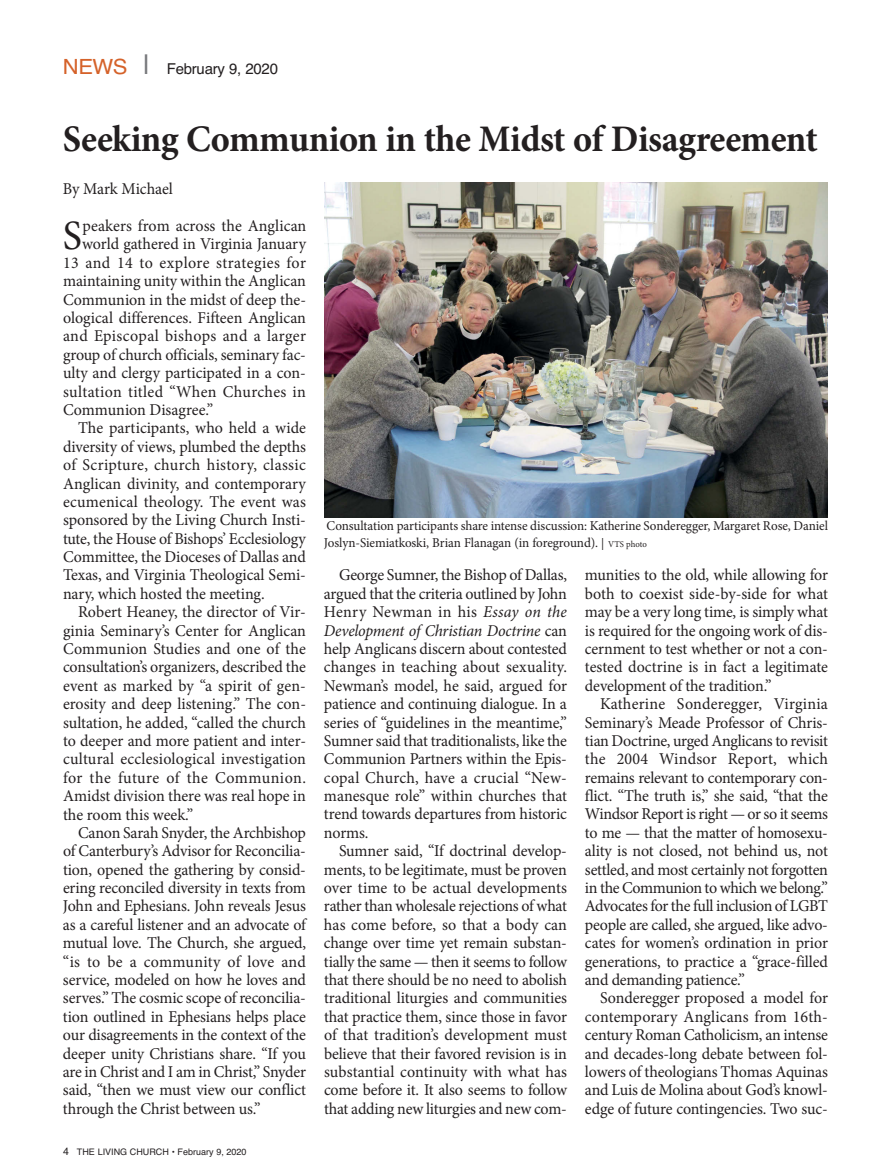
<style>
.page{position:relative;width:891px;height:1175px;background:#fff}
.page>*{position:absolute;margin:0;border:0;box-sizing:border-box;transform-origin:0 0}
.t1{font:41.7px "Minion Pro";color:#231f20}
.t2{font:700 37.5px "Minion Pro";letter-spacing:-.015em;color:#231f20}
.t3{font:16.5px/18.5px "Minion Pro";letter-spacing:-.005em;color:#231f20;text-align:justify}
.t4{font:16.5px "Minion Pro";letter-spacing:.02em;color:#231f20}
.t5{font:16.5px "Minion Pro";letter-spacing:.015em;color:#231f20}
.t6{font:16.5px "Minion Pro";letter-spacing:.025em;color:#231f20}
.t7{font:15px "Helvetica";letter-spacing:-.015em;color:#231f20}
.t8{font:13.5px/17.2px "Minion Pro";letter-spacing:-.005em;color:#231f20}
.t9{font:9px "Helvetica";color:#231f20}
.s1{font-size:21px;color:#d5622a}
.s2{font-size:27px;color:#77787b}
.s3{font-size:10.5px}
.s4{font-size:12px}
.s5{font-size:9px}
.s6{font-style:italic}
</style>
<div class="page">
<img style="left:324px;top:182px;width:504px;height:335px">
<p class="t7" style="left:63px;top:60px;width:217px"><span class="s1">news</span> <span class="s2">|</span> February 9, 2020</p>
<h2 class="t2" style="left:63px;top:125px;width:756px">Seeking Communion in the Midst of Disagreement</h2>
<p class="t3" style="left:63px;top:181px;width:111px">By Mark Michael</p>
<h1 class="t1" style="left:63px;top:220px;width:21px">s</h1>
<p class="t3" style="left:83px;top:218px;width:225px">peakers from across the Anglican</p>
<p class="t3" style="left:82px;top:236px;width:225px">world gathered in Virginia January</p>
<p class="t6" style="left:63px;top:256px;width:245px">13 and 14 to explore strategies for</p>
<p class="t3" style="left:63px;top:273px;width:245px">maintaining unity within the Anglican</p>
<p class="t3" style="left:63px;top:291px;width:245px">Communion in the midst of deep the-</p>
<p class="t3" style="left:63px;top:310px;width:245px">ological differences. Fifteen Anglican</p>
<p class="t4" style="left:63px;top:330px;width:245px">and episcopal bishops and a larger</p>
<p class="t3" style="left:63px;top:347px;width:244px">group of church officials, seminary fac-</p>
<p class="t3" style="left:63px;top:365px;width:245px">ulty and clergy participated in a con-</p>
<p class="t4" style="left:63px;top:385px;width:245px">sultation titled “when Churches in</p>
<p class="t3" style="left:63px;top:402px;width:152px">Communion Disagree.”</p>
<p class="t3" style="left:78px;top:420px;width:229px">The participants, who held a wide</p>
<p class="t3" style="left:63px;top:439px;width:245px">diversity of views, plumbed the depths</p>
<p class="t4" style="left:63px;top:458px;width:245px">of scripture, church history, classic</p>
<p class="t3" style="left:63px;top:475px;width:244px">Anglican divinity, and contemporary</p>
<p class="t3" style="left:63px;top:494px;width:244px">ecumenical theology. The event was</p>
<p class="t3" style="left:63px;top:512px;width:245px">sponsored by the Living Church Insti-</p>
<p class="t3" style="left:63px;top:530px;width:244px">tute, the House of Bishops’ ecclesiology</p>
<p class="t3" style="left:63px;top:549px;width:245px">Committee, the Dioceses of Dallas and</p>
<p class="t3" style="left:63px;top:567px;width:245px">Texas, and Virginia Theological semi-</p>
<p class="t3" style="left:63px;top:586px;width:203px">nary, which hosted the meeting.</p>
<p class="t3" style="left:78px;top:604px;width:230px">Robert Heaney, the director of Vir-</p>
<p class="t3" style="left:63px;top:622px;width:245px">ginia seminary’s Center for Anglican</p>
<p class="t3" style="left:63px;top:641px;width:245px">Communion studies and one of the</p>
<p class="t3" style="left:63px;top:659px;width:244px">consultation’s organizers, described the</p>
<p class="t3" style="left:63px;top:677px;width:244px">event as marked by “a spirit of gen-</p>
<p class="t3" style="left:63px;top:696px;width:245px">erosity and deep listening.” The con-</p>
<p class="t3" style="left:63px;top:714px;width:245px">sultation, he added, “called the church</p>
<p class="t3" style="left:63px;top:733px;width:245px">to deeper and more patient and inter-</p>
<p class="t5" style="left:63px;top:752px;width:245px">cultural ecclesiological investigation</p>
<p class="t6" style="left:63px;top:771px;width:245px">for the future of the Communion.</p>
<p class="t3" style="left:63px;top:788px;width:245px">Amidst division there was real hope in</p>
<p class="t3" style="left:63px;top:806px;width:132px">the room this week.”</p>
<p class="t3" style="left:78px;top:825px;width:229px">Canon sarah snyder, the Archbishop</p>
<p class="t3" style="left:63px;top:843px;width:245px">of Canterbury’s Advisor for Reconcilia-</p>
<p class="t3" style="left:63px;top:861px;width:244px">tion, opened the gathering by consid-</p>
<p class="t3" style="left:63px;top:880px;width:244px">ering reconciled diversity in texts from</p>
<p class="t3" style="left:63px;top:898px;width:244px">John and ephesians. John reveals Jesus</p>
<p class="t3" style="left:63px;top:916px;width:244px">as a careful listener and an advocate of</p>
<p class="t3" style="left:63px;top:935px;width:245px">mutual love. The Church, she argued,</p>
<p class="t5" style="left:63px;top:955px;width:244px">“is to be a community of love and</p>
<p class="t3" style="left:63px;top:972px;width:244px">service, modeled on how he loves and</p>
<p class="t3" style="left:63px;top:990px;width:245px">serves.” The cosmic scope of reconcilia-</p>
<p class="t3" style="left:63px;top:1008px;width:244px">tion outlined in ephesians helps place</p>
<p class="t3" style="left:63px;top:1027px;width:245px">our disagreements in the context of the</p>
<p class="t3" style="left:63px;top:1045px;width:244px">deeper unity Christians share. “If you</p>
<p class="t3" style="left:63px;top:1063px;width:245px">are in Christ and I am in Christ,” snyder</p>
<p class="t3" style="left:63px;top:1082px;width:244px">said, “then we must view our conflict</p>
<p class="t3" style="left:63px;top:1100px;width:199px">through the Christ between us.”</p>
<p class="t9" style="left:63px;top:1146px;width:185px"><span class="s3">4</span> THe LIVInG CHURCH • February 9, 2020</p>
<p class="t8" style="left:324px;top:518px;width:505px">Consultation participants share intense discussion: Katherine sonderegger, Margaret Rose, Daniel<br>Joslyn-siemiatkoski, Brian Flanagan (in foreground). <span class="s4">|</span> <span class="s5">VTs photo</span></p>
<p class="t3" style="left:324px;top:567px;width:245px;text-indent:15px">George sumner, the Bishop of Dallas, argued that the criteria outlined by John Henry newman in his <span class="s6">Essay on the Development of Christian Doctrine</span> can help Anglicans discern about contested changes in teaching about sexuality. newman’s model, he said, argued for patience and continuing dialogue. In a series of “guidelines in the meantime,” sumner said that traditionalists, like the Communion Partners within the epis&shy;copal Church, have a crucial “new&shy;manesque role” within churches that trend towards departures from historic norms.</p>
<p class="t3" style="left:324px;top:843px;width:245px;text-indent:15px">sumner said, “If doctrinal develop&shy;ments, to be legitimate, must be proven over time to be actual developments rather than wholesale rejections of what has come before, so that a body can change over time yet remain substan&shy;tially the same — then it seems to follow that there should be no need to abolish traditional liturgies and communities that practice them, since those in favor of that tradition’s development must believe that their favored revision is in substantial continuity with what has come before it. It also seems to follow that adding new liturgies and new com-</p>
<p class="t3" style="left:585px;top:567px;width:245px">munities to the old, while allowing for both to coexist side-by-side for what may be a very long time, is simply what is required for the ongoing work of dis&shy;cernment to test whether or not a con&shy;tested doctrine is in fact a legitimate development of the tradition.”</p>
<p class="t3" style="left:585px;top:696px;width:245px;text-indent:15px">Katherine sonderegger, Virginia seminary’s Meade Professor of Chris&shy;tian Doctrine, urged Anglicans to revisit the 2004 windsor Report, which remains relevant to contemporary con&shy;flict. “The truth is,” she said, “that the windsor Report is right — or so it seems to me — that the matter of homosexu&shy;ality is not closed, not behind us, not settled, and most certainly not forgotten in the Communion to which we belong.” Advocates for the full inclusion of LGBT people are called, she argued, like advo&shy;cates for women’s ordination in prior generations, to practice a “grace-filled and demanding patience.”</p>
<p class="t3" style="left:585px;top:990px;width:245px;text-indent:15px">sonderegger proposed a model for contemporary Anglicans from 16th&shy;century Roman Catholicism, an intense and decades-long debate between fol&shy;lowers of theologians Thomas Aquinas and Luis de Molina about God’s knowl&shy;edge of future contingencies. Two suc-</p>
</div>
